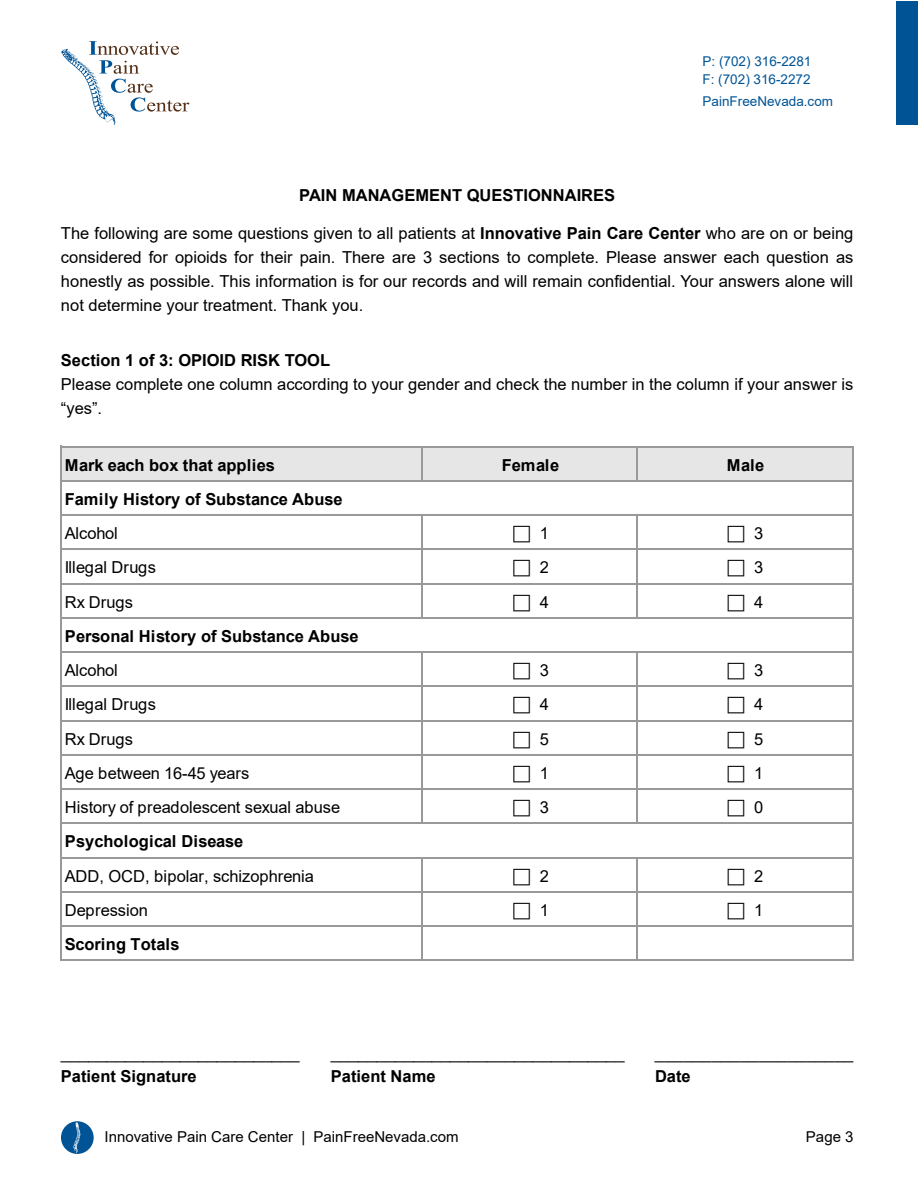
<style>
.page{position:relative;width:918px;height:1188px;background:#fff}
.page>*{position:absolute;margin:0;border:0;box-sizing:border-box;transform-origin:0 0}
.t1{font:16.5px/24px "Arial";color:#000;text-align:justify}
.t2{font:700 16.5px "Arial";color:#000}
.t3{font:15px "Arial";color:#000}
.t4{font:13.5px/18px "Arial";color:#005495}
.s1{font-weight:700}
</style>
<div class="page">
<div style="left:61px;top:1121px;width:33px;height:33px;background:#005495;border-radius:50%"></div>
<svg style="left:74px;top:1122px;width:7px;height:31px"></svg>
<div style="left:62px;top:447px;width:792px;height:35px;background:#e6e6e6"></div>
<hr style="left:62px;top:446px;width:792px;height:1px;background:#999">
<hr style="left:62px;top:480px;width:792px;height:2px;background:#999">
<hr style="left:421px;top:447px;width:2px;height:35px;background:#999">
<hr style="left:637px;top:447px;width:1px;height:35px;background:#999">
<hr style="left:62px;top:514px;width:792px;height:2px;background:#999">
<hr style="left:62px;top:549px;width:792px;height:1px;background:#999">
<hr style="left:62px;top:583px;width:792px;height:1px;background:#999">
<hr style="left:62px;top:617px;width:792px;height:2px;background:#999">
<hr style="left:421px;top:516px;width:2px;height:103px;background:#999">
<hr style="left:637px;top:516px;width:1px;height:103px;background:#999">
<hr style="left:62px;top:651px;width:792px;height:2px;background:#999">
<hr style="left:62px;top:686px;width:792px;height:1px;background:#999">
<hr style="left:62px;top:720px;width:792px;height:1px;background:#999">
<hr style="left:62px;top:754px;width:792px;height:2px;background:#999">
<hr style="left:62px;top:788px;width:792px;height:2px;background:#999">
<hr style="left:62px;top:823px;width:792px;height:1px;background:#999">
<hr style="left:421px;top:653px;width:2px;height:171px;background:#999">
<hr style="left:637px;top:653px;width:1px;height:171px;background:#999">
<hr style="left:62px;top:857px;width:792px;height:1px;background:#999">
<hr style="left:62px;top:891px;width:792px;height:2px;background:#999">
<hr style="left:62px;top:925px;width:792px;height:2px;background:#999">
<hr style="left:61px;top:446px;width:1px;height:515px;background:#999">
<hr style="left:421px;top:858px;width:2px;height:103px;background:#999">
<hr style="left:637px;top:858px;width:1px;height:103px;background:#999">
<hr style="left:62px;top:960px;width:792px;height:1px;background:#999">
<hr style="left:852px;top:447px;width:2px;height:514px;background:#999">
<div style="left:896px;top:2px;width:22px;height:123px;background:#005495"></div>
<svg style="left:61px;top:41px;width:128px;height:84px"></svg>
<p class="t4" style="left:703px;top:52px;width:110px">P: (702) 316-2281<br>F: (702) 316-2272</p>
<p class="t4" style="left:703px;top:92px;width:132px">PainFreeNevada.com</p>
<p class="t2" style="left:299px;top:184px;width:317px">PAIN MANAGEMENT QUESTIONNAIRES</p>
<p class="t1" style="left:61px;top:221px;width:794px">The following are some questions given to all patients at <span class="s1">Innovative Pain Care Center</span> who are on or being considered for opioids for their pain. There are 3 sections to complete. Please answer each question as honestly as possible. This information is for our records and will remain confidential. Your answers alone will not determine your treatment. Thank you.</p>
<p class="t2" style="left:61px;top:349px;width:271px">Section 1 of 3: OPIOID RISK TOOL</p>
<p class="t1" style="left:61px;top:372px;width:794px">Please complete one column according to your gender and check the number in the column if your answer is “yes”.</p>
<p class="t2" style="left:65px;top:453px;width:212px">Mark each box that applies</p>
<p class="t2" style="left:502px;top:453px;width:59px">Female</p>
<p class="t2" style="left:727px;top:453px;width:39px">Male</p>
<p class="t2" style="left:65px;top:487px;width:279px">Family History of Substance Abuse</p>
<p class="t1" style="left:65px;top:521px;width:55px">Alcohol</p>
<p class="t1" style="left:540px;top:521px;width:11px">1</p>
<p class="t1" style="left:754px;top:521px;width:11px">3</p>
<p class="t1" style="left:65px;top:555px;width:93px">Illegal Drugs</p>
<p class="t1" style="left:540px;top:555px;width:11px">2</p>
<p class="t1" style="left:754px;top:555px;width:11px">3</p>
<p class="t1" style="left:65px;top:590px;width:70px">Rx Drugs</p>
<p class="t1" style="left:540px;top:590px;width:11px">4</p>
<p class="t1" style="left:754px;top:590px;width:11px">4</p>
<p class="t2" style="left:65px;top:624px;width:295px">Personal History of Substance Abuse</p>
<p class="t1" style="left:65px;top:658px;width:55px">Alcohol</p>
<p class="t1" style="left:540px;top:658px;width:11px">3</p>
<p class="t1" style="left:754px;top:658px;width:11px">3</p>
<p class="t1" style="left:65px;top:692px;width:93px">Illegal Drugs</p>
<p class="t1" style="left:540px;top:692px;width:11px">4</p>
<p class="t1" style="left:754px;top:692px;width:11px">4</p>
<p class="t1" style="left:65px;top:727px;width:70px">Rx Drugs</p>
<p class="t1" style="left:540px;top:727px;width:11px">5</p>
<p class="t1" style="left:754px;top:727px;width:11px">5</p>
<p class="t1" style="left:65px;top:761px;width:186px">Age between 16-45 years</p>
<p class="t1" style="left:540px;top:761px;width:11px">1</p>
<p class="t1" style="left:754px;top:761px;width:11px">1</p>
<p class="t1" style="left:65px;top:795px;width:277px">History of preadolescent sexual abuse</p>
<p class="t1" style="left:540px;top:795px;width:11px">3</p>
<p class="t1" style="left:754px;top:795px;width:11px">0</p>
<p class="t2" style="left:65px;top:830px;width:180px">Psychological Disease</p>
<p class="t1" style="left:65px;top:864px;width:251px">ADD, OCD, bipolar, schizophrenia</p>
<p class="t1" style="left:540px;top:864px;width:11px">2</p>
<p class="t1" style="left:754px;top:864px;width:11px">2</p>
<p class="t1" style="left:65px;top:898px;width:85px">Depression</p>
<p class="t1" style="left:540px;top:898px;width:11px">1</p>
<p class="t1" style="left:754px;top:898px;width:11px">1</p>
<p class="t2" style="left:65px;top:933px;width:117px">Scoring Totals</p>
<p class="t1" style="left:61px;top:1041px;width:240px">__________________________</p>
<p class="t1" style="left:331px;top:1041px;width:295px">________________________________</p>
<p class="t1" style="left:655px;top:1041px;width:200px">_____________________</p>
<p class="t2" style="left:61px;top:1064px;width:137px">Patient Signature</p>
<p class="t2" style="left:331px;top:1064px;width:106px">Patient Name</p>
<p class="t2" style="left:655px;top:1064px;width:37px">Date</p>
<p class="t3" style="left:105px;top:1126px;width:356px">Innovative Pain Care Center | PainFreeNevada.com</p>
<p class="t3" style="left:806px;top:1126px;width:49px">Page 3</p>
</div>
